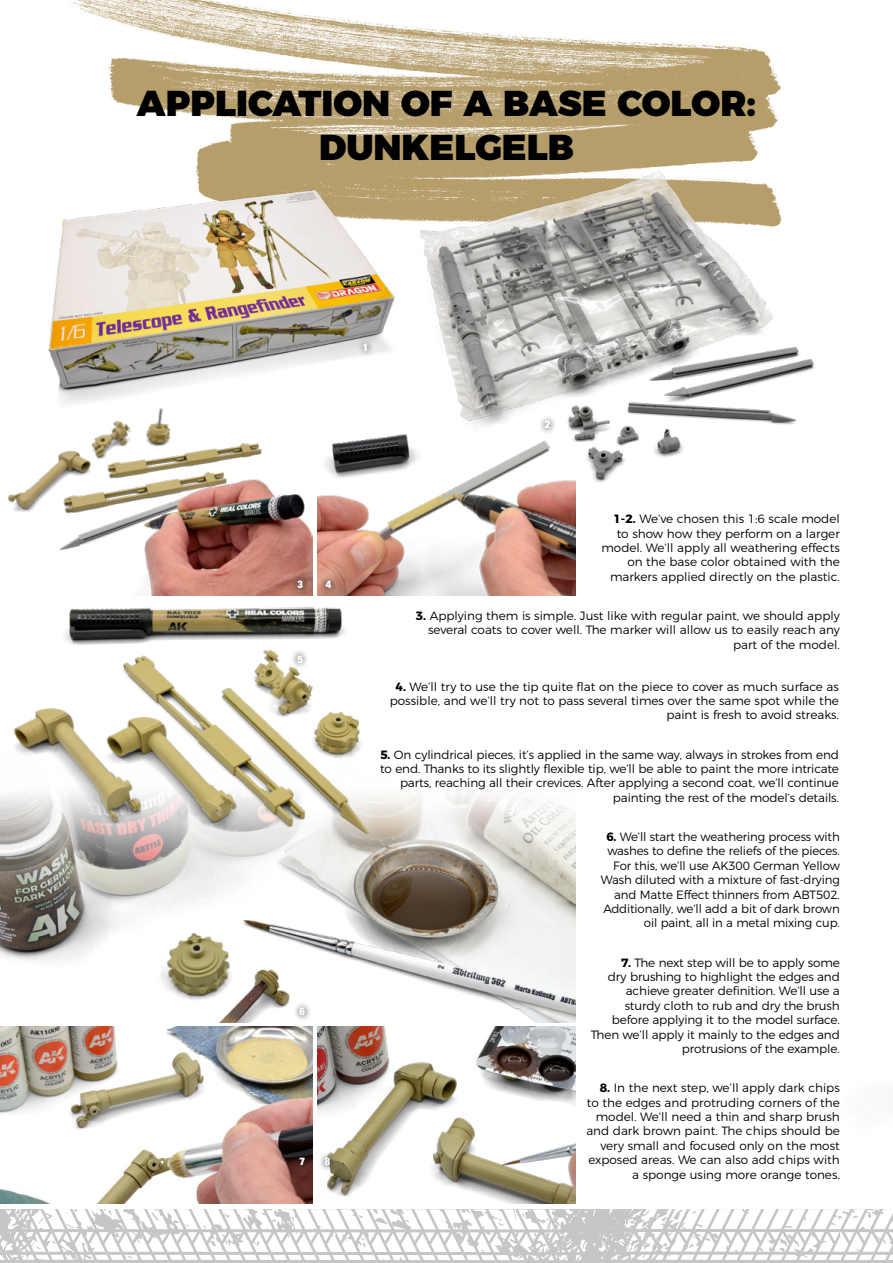
<style>
.page{position:relative;width:893px;height:1263px;background:#fff}
.page>*{position:absolute;margin:0;border:0;box-sizing:border-box;transform-origin:0 0}
.t1{font:900 36px/43.2px "Montserrat";color:#000;text-align:center}
.t2{font:300 12px/14.4px "Montserrat";letter-spacing:-.01em;color:#000;text-align:right}
.t3{font:900 condensed 10.5px "Helvetica Neue LT Std";color:#fff}
.s1{font-weight:700}
</style>
<div class="page">
<svg style="left:0;top:1209px;width:893px;height:54px"></svg>
<img style="left:69px;top:0;width:713px;height:159px">
<img style="left:787px;top:1209px;width:106px;height:24px">
<img style="left:8px;top:414px;width:305px;height:148px">
<img style="left:317px;top:440px;width:259px;height:155px">
<img style="left:48px;top:159px;width:307px;height:255px">
<img style="left:355px;top:148px;width:460px;height:361px">
<img style="left:0;top:792px;width:576px;height:230px">
<img style="left:0;top:1027px;width:313px;height:177px">
<img style="left:317px;top:1027px;width:259px;height:177px">
<svg style="left:358px;top:337px;width:16px;height:21px"></svg>
<svg style="left:293px;top:1001px;width:18px;height:21px"></svg>
<svg style="left:539px;top:414px;width:18px;height:21px"></svg>
<svg style="left:293px;top:1150px;width:18px;height:21px"></svg>
<svg style="left:318px;top:1151px;width:19px;height:21px"></svg>
<img style="left:0;top:562px;width:431px;height:302px">
<svg style="left:291px;top:648px;width:18px;height:21px"></svg>
<h1 class="t1" style="left:137px;top:79px;width:621px">APPLICATION OF A BASE COLOR:<br>DUNKELGELB</h1>
<p class="t3" style="left:363px;top:341px;width:7px">1</p>
<p class="t3" style="left:545px;top:418px;width:7px">2</p>
<p class="t3" style="left:297px;top:578px;width:7px">3</p>
<p class="t3" style="left:326px;top:578px;width:7px">4</p>
<p class="t3" style="left:297px;top:652px;width:7px">5</p>
<p class="t3" style="left:299px;top:1005px;width:7px">6</p>
<p class="t3" style="left:299px;top:1154px;width:7px">7</p>
<p class="t3" style="left:325px;top:1155px;width:7px">8</p>
<p class="t2" style="left:601px;top:511px;width:240px"><span class="s1">1-2.</span> We’ve chosen this 1:6 scale model to show how they perform on a larger model. We’ll apply all weathering effects on the base color obtained with the markers applied directly on the plastic.</p>
<p class="t2" style="left:416px;top:607px;width:425px"><span class="s1">3.</span> Applying them is simple. Just like with regular paint, we should apply several coats to cover well. The marker will allow us to easily reach any part of the model.</p>
<p class="t2" style="left:390px;top:678px;width:451px"><span class="s1">4.</span> We’ll try to use the tip quite flat on the piece to cover as much surface as possible, and we’ll try not to pass several times over the same spot while the paint is fresh to avoid streaks.</p>
<p class="t2" style="left:380px;top:746px;width:460px"><span class="s1">5.</span> On cylindrical pieces, it’s applied in the same way, always in strokes from end to end. Thanks to its slightly flexible tip, we’ll be able to paint the more intricate parts, reaching all their crevices. After applying a second coat, we’ll continue painting the rest of the model’s details.</p>
<p class="t2" style="left:601px;top:828px;width:240px"><span class="s1">6.</span> We’ll start the weathering process with washes to define the reliefs of the pieces.<br>For this, we’ll use AK300 German Yellow Wash diluted with a mixture of fast-drying and Matte Effect thinners from ABT502.<br>Additionally, we’ll add a bit of dark brown oil paint, all in a metal mixing cup.</p>
<p class="t2" style="left:591px;top:954px;width:251px"><span class="s1">7.</span> The next step will be to apply some<br>dry brushing to highlight the edges and achieve greater definition. We’ll use a sturdy cloth to rub and dry the brush before applying it to the model surface.<br>Then we’ll apply it mainly to the edges and protrusions of the example.</p>
<p class="t2" style="left:586px;top:1080px;width:255px"><span class="s1">8.</span> In the next step, we’ll apply dark chips to the edges and protruding corners of the model. We’ll need a thin and sharp brush and dark brown paint. The chips should be very small and focused only on the most exposed areas. We can also add chips with a sponge using more orange tones.</p>
</div>
